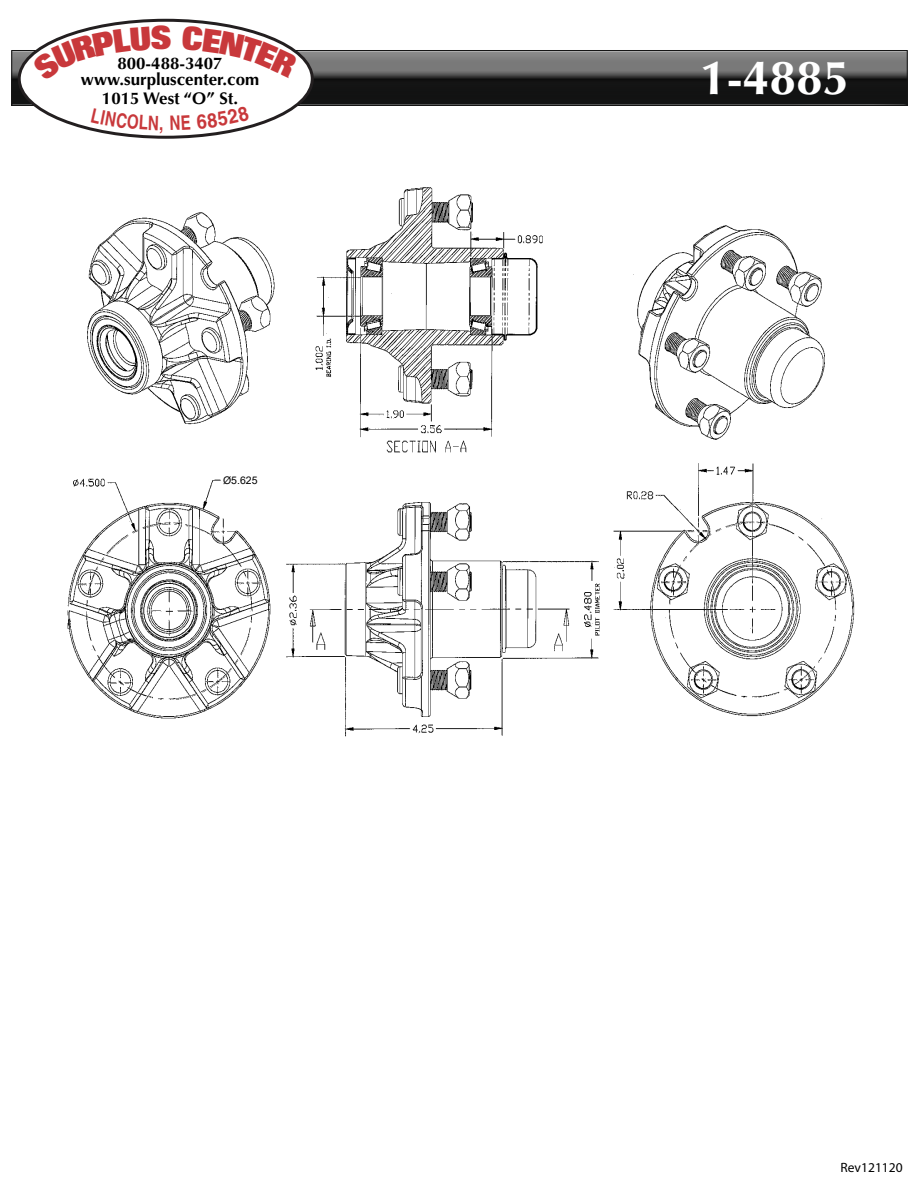
<style>
.page{position:relative;width:918px;height:1188px;background:#fff}
.page>*{position:absolute;margin:0;border:0;box-sizing:border-box;transform-origin:0 0}
.t1{font:700 48px "Optima LT Std";color:#fff}
.t2{font:700 16.95px/16.4px "Optima LT Std";color:#010101;text-align:center}
.t3{font:13.5px "Myriad Pro";color:#000}
.t4{font:10.5px "Arial";color:#000}
</style>
<div class="page">
<svg style="left:12px;top:50px;width:895px;height:56px;background:#424242"></svg>
<div style="left:19px;top:20px;width:293px;height:117px;background:#fff;border-radius:50%"></div>
<div style="left:18px;top:19px;width:296px;height:120px;border:3px solid #231f20;border-radius:50%"></div>
<img style="left:67px;top:187px;width:788px;height:550px">
<svg style="left:32px;top:25px;width:92px;height:32px"></svg>
<svg style="left:216px;top:26px;width:83px;height:31px"></svg>
<svg style="left:91px;top:127px;width:42px;height:7px"></svg>
<svg style="left:233px;top:125px;width:16px;height:4px"></svg>
<p class="t2" style="left:81px;top:55px;width:180px">800-488-3407 www.surpluscenter.com</p>
<p class="t2" style="left:102px;top:91px;width:138px">1015 West “O” St.</p>
<p class="t4" style="left:223px;top:474px;width:36px">Ø5.625</p>
<h1 class="t1" style="left:700px;top:49px;width:151px">1-4885</h1>
<p class="t3" style="left:841px;top:1159px;width:64px">Rev121120</p>
</div>
